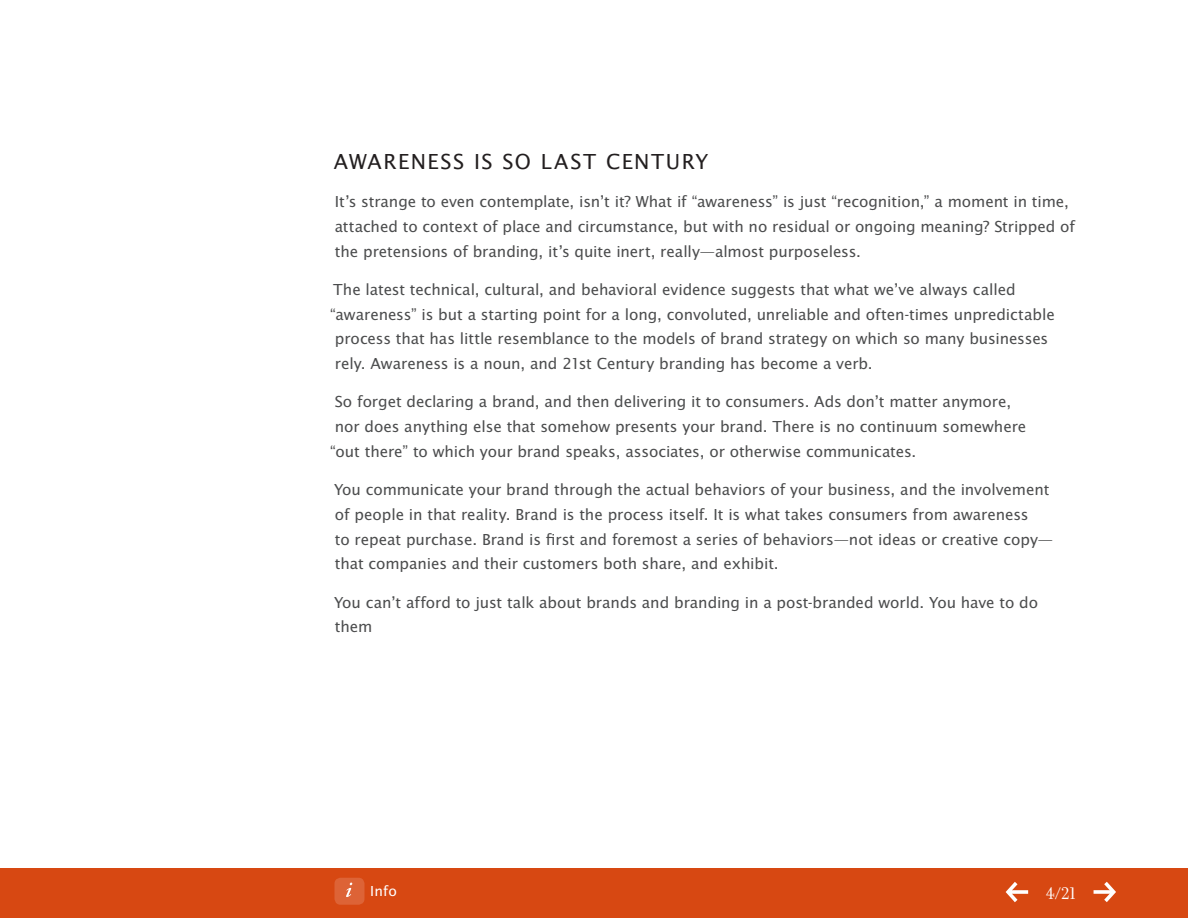
<style>
.page{position:relative;width:1188px;height:918px;background:#fff}
.page>*{position:absolute;margin:0;border:0;box-sizing:border-box;transform-origin:0 0}
.t1{font:22.5px "Lucida Sans EFOP";letter-spacing:.065em;color:#231f20}
.t2{font:18px "Filosofia OT";color:#fff}
.t3{font:16.5px/24.8px "Lucida Sans EFOP";letter-spacing:-.005em;color:#4b4c4d}
.t4{font:15px "Lucida Sans EFOP";color:#fff}
</style>
<div class="page">
<div style="left:0;top:869px;width:1188px;height:49px;background:#d74812"></div>
<div style="left:334px;top:878px;width:30px;height:27px;background:#dd6336;border-radius:6px"></div>
<svg style="left:346px;top:883px;width:6px;height:14px"></svg>
<svg style="left:1006px;top:882px;width:22px;height:20px"></svg>
<svg style="left:1094px;top:882px;width:22px;height:20px"></svg>
<h1 class="t1" style="left:334px;top:149px;width:31px">Awareness</h1>
<h1 class="t1" style="left:474px;top:149px;width:96px">is So Last</h1>
<h1 class="t1" style="left:606px;top:149px;width:31px">Cent</h1>
<h1 class="t1" style="left:666px;top:149px;width:44px">ury</h1>
<p class="t3" style="left:335px;top:190px;width:742px">It’s strange to even contemplate, isn’t it? What if “awareness” is just “recognition,” a moment in time, attached to context of place and circumstance, but with no residual or ongoing meaning? Stripped of the pretensions of branding, it’s quite inert, really—almost purposeless.</p>
<p class="t3" style="left:330px;top:278px;width:726px">The latest technical, cultural, and behavioral evidence suggests that what we’ve always called “awareness” is but a starting point for a long, convoluted, unreliable and often-times unpredictable process that has little resemblance to the models of brand strategy on which so many businesses rely. Awareness is a noun, and 21st Century branding has become a verb.</p>
<p class="t3" style="left:330px;top:390px;width:698px">So forget declaring a brand, and then delivering it to consumers. Ads don’t matter anymore, nor does anything else that somehow presents your brand. There is no continuum somewhere “out there” to which your brand speaks, associates, or otherwise communicates.</p>
<p class="t3" style="left:334px;top:478px;width:721px">You communicate your brand through the actual behaviors of your business, and the involvement of people in that reality. Brand is the process itself. It is what takes consumers from awareness<br>to repeat purchase. Brand is first and foremost a series of behaviors—not ideas or creative copy— that companies and their customers both share, and exhibit.</p>
<p class="t3" style="left:334px;top:591px;width:706px">You can’t afford to just talk about brands and branding in a post-branded world. You have to do them</p>
<p class="t4" style="left:370px;top:883px;width:28px">Info</p>
<p class="t2" style="left:1046px;top:884px;width:32px">4/21</p>
</div>
